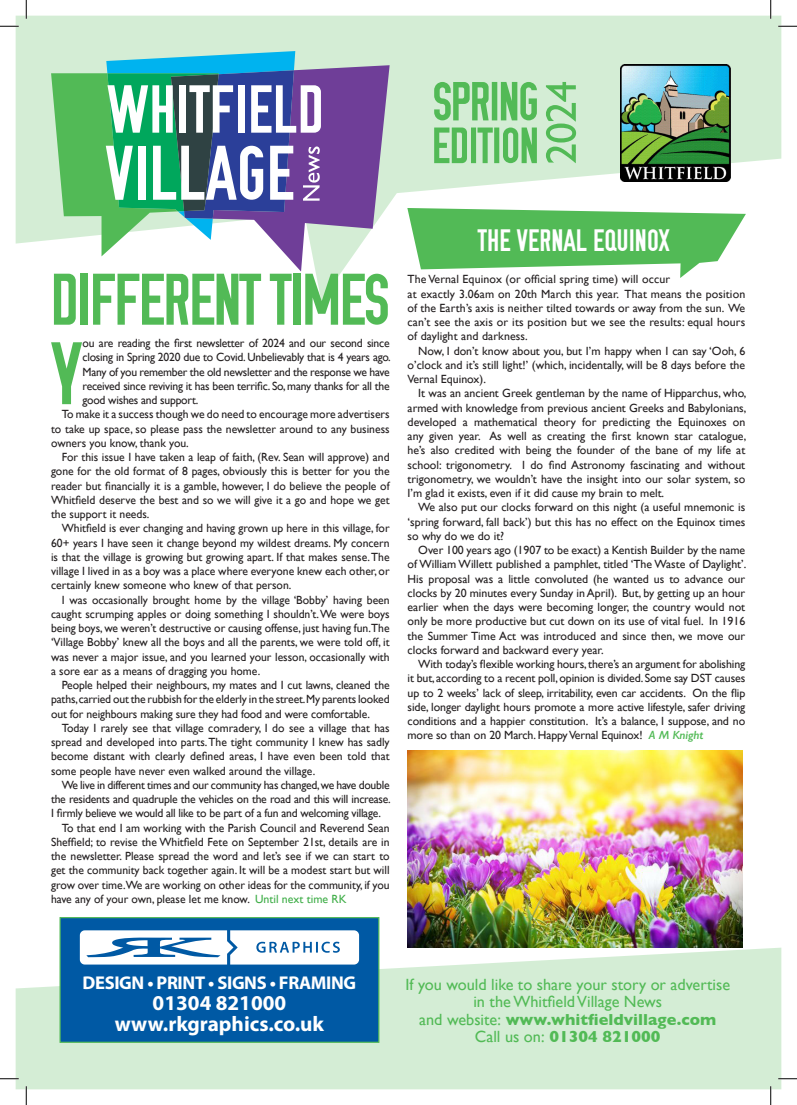
<style>
.page{position:relative;width:797px;height:1105px;background:#fff}
.page>*{position:absolute;margin:0;border:0;box-sizing:border-box;transform-origin:0 0}
.t1{font:88.25px "OSP DIN";color:#52ba56}
.t2{font:72.88px "OSP DIN";letter-spacing:-.03em;color:#52ba56}
.t3{font:31px "OSP DIN";color:#fff}
.t4{font:700 21.12px "Myriad Pro";color:#fff}
.t5{font:700 18.5px "Myriad Pro";letter-spacing:-.02em;color:#fff}
.t6{font:16.25px "Gill Sans";color:#52ba56}
.t7{font:700 16.25px "Gill Sans";color:#52ba56}
.t8{font:11.88px/14.2px "Gill Sans";color:#231f20;text-align:justify}
.t9{font:11.88px/14.2px "Gill Sans";color:#231f20;text-align:justify}
.s1{font-weight:600;font-style:italic;color:#52ba56}
.s2{color:#40ae49}
.s3{font-weight:400}
</style>
<div class="page">
<svg style="left:16px;top:16px;width:765px;height:285px;fill:#d4edd5"></svg>
<svg style="left:434px;top:128px;width:103px;height:35px;background:#87cf8a"></svg>
<svg style="left:434px;top:82px;width:103px;height:38px;background:#85ce88"></svg>
<svg style="left:546px;top:82px;width:30px;height:81px;background:#a1d9a4"></svg>
<svg style="left:16px;top:948px;width:765px;height:141px;background:#d7eed8"></svg>
<img style="left:620px;top:64px;width:110px;height:117px">
<svg style="left:106px;top:51px;width:189px;height:19px;background:#43c5e6"></svg>
<svg style="left:185px;top:65px;width:204px;height:207px;fill:#6f3e98"></svg>
<svg style="left:51px;top:70px;width:270px;height:186px"></svg>
<div style="left:59px;top:917px;width:320px;height:126px;background:#0059a4;border:1px solid #52ba56"></div>
<svg style="left:80px;top:930px;width:279px;height:34px;background:#d1e1ee"></svg>
<svg style="left:407px;top:208px;width:339px;height:70px"></svg>
<img style="left:407px;top:750px;width:335px;height:198px">
<svg style="left:0;top:25px;width:19px;height:2px"></svg>
<svg style="left:778px;top:25px;width:19px;height:2px"></svg>
<svg style="left:0;top:1078px;width:19px;height:1px"></svg>
<svg style="left:778px;top:1078px;width:19px;height:1px"></svg>
<svg style="left:25px;top:0;width:2px;height:19px"></svg>
<svg style="left:25px;top:1086px;width:2px;height:19px"></svg>
<svg style="left:770px;top:0;width:1px;height:19px"></svg>
<svg style="left:770px;top:1086px;width:1px;height:19px"></svg>
<p class="t3" style="left:478px;top:224px;width:193px">THE VERNAL EQUINOX</p>
<p class="t2" style="left:50px;top:263px;width:341px">DIFFERENT TIMES</p>
<p class="t9" style="left:407px;top:272px;width:264px">The Vernal Equinox (or official spring time) will occur</p>
<p class="t9" style="left:407px;top:286px;width:339px">at exactly 3.06am on 20th March this year. That means the position of the Earth’s axis is neither tilted towards or away from the sun. We can’t see the axis or its position but we see the results: equal hours of daylight and darkness.</p>
<p class="t9" style="left:407px;top:343px;width:339px;text-indent:11px">Now, I don’t know about you, but I’m happy when I can say ‘Ooh, 6 o’clock and it’s still light!’ (which, incidentally, will be 8 days before the Vernal Equinox).</p>
<p class="t9" style="left:407px;top:386px;width:340px;text-indent:11px">It was an ancient Greek gentleman by the name of Hipparchus, who, armed with knowledge from previous ancient Greeks and Babylonians, developed a mathematical theory for predicting the Equinoxes on any given year. As well as creating the first known star catalogue, he’s also credited with being the founder of the bane of my life at school: trigonometry. I do find Astronomy fascinating and without trigonometry, we wouldn’t have the insight into our solar system, so I’m glad it exists, even if it did cause my brain to melt.</p>
<p class="t9" style="left:407px;top:500px;width:339px;text-indent:11px">We also put our clocks forward on this night (a useful mnemonic is ‘spring forward, fall back’) but this has no effect on the Equinox times so why do we do it?</p>
<p class="t9" style="left:407px;top:543px;width:340px;text-indent:11px">Over 100 years ago (1907 to be exact) a Kentish Builder by the name of William Willett published a pamphlet, titled ‘The Waste of Daylight’.<br>His proposal was a little convoluted (he wanted us to advance our clocks by 20 minutes every Sunday in April). But, by getting up an hour earlier when the days were becoming longer, the country would not only be more productive but cut down on its use of vital fuel. In 1916 the Summer Time Act was introduced and since then, we move our clocks forward and backward every year.</p>
<p class="t9" style="left:407px;top:657px;width:339px;text-indent:11px">With today’s flexible working hours, there’s an argument for abolishing it but, according to a recent poll, opinion is divided. Some say DST causes up to 2 weeks’ lack of sleep, irritability, even car accidents. On the flip side, longer daylight hours promote a more active lifestyle, safer driving conditions and a happier constitution. It’s a balance, I suppose, and no more so than on 20 March. Happy Vernal Equinox! <span class="s1">A M Knight</span></p>
<p class="t1" style="left:51px;top:329px;width:33px">Y</p>
<p class="t8" style="left:83px;top:336px;width:310px">ou are reading the first newsletter of 2024 and our second since closing in Spring 2020 due to Covid. Unbelievably that is 4 years ago.<br>Many of you remember the old newsletter and the response we have received since reviving it has been terrific. So, many thanks for all the good wishes and support.</p>
<p class="t8" style="left:51px;top:407px;width:340px;text-indent:11px">To make it a success though we do need to encourage more advertisers to take up space, so please pass the newsletter around to any business owners you know, thank you.</p>
<p class="t8" style="left:51px;top:450px;width:340px;text-indent:11px">For this issue I have taken a leap of faith, (Rev. Sean will approve) and gone for the old format of 8 pages, obviously this is better for you the reader but financially it is a gamble, however, I do believe the people of Whitfield deserve the best and so we will give it a go and hope we get the support it needs.</p>
<p class="t8" style="left:51px;top:521px;width:340px;text-indent:11px">Whitfield is ever changing and having grown up here in this village, for 60+ years I have seen it change beyond my wildest dreams. My concern is that the village is growing but growing apart. If that makes sense. The village I lived in as a boy was a place where everyone knew each other, or certainly knew someone who knew of that person.</p>
<p class="t8" style="left:51px;top:593px;width:340px;text-indent:11px">I was occasionally brought home by the village ‘Bobby’ having been caught scrumping apples or doing something I shouldn’t. We were boys being boys, we weren’t destructive or causing offense, just having fun.The ‘Village Bobby’ knew all the boys and all the parents, we were told off, it was never a major issue, and you learned your lesson, occasionally with a sore ear as a means of dragging you home.</p>
<p class="t8" style="left:51px;top:678px;width:340px;text-indent:11px">People helped their neighbours, my mates and I cut lawns, cleaned the paths,carried out the rubbish for the elderly in the street.My parents looked out for neighbours making sure they had food and were comfortable.</p>
<p class="t8" style="left:51px;top:721px;width:340px;text-indent:11px">Today I rarely see that village comradery, I do see a village that has spread and developed into parts. The tight community I knew has sadly become distant with clearly defined areas, I have even been told that some people have never even walked around the village.</p>
<p class="t8" style="left:51px;top:778px;width:341px;text-indent:11px">We live in different times and our community has changed, we have double the residents and quadruple the vehicles on the road and this will increase.<br>I firmly believe we would all like to be part of a fun and welcoming village.</p>
<p class="t8" style="left:51px;top:821px;width:340px;text-indent:11px">To that end I am working with the Parish Council and Reverend Sean Sheffield; to revise the Whitfield Fete on September 21st, details are in the newsletter. Please spread the word and let’s see if we can start to get the community back together again. It will be a modest start but will grow over time.We are working on other ideas for the community, if you have any of your own, please let me know. <span class="s2">Until next time RK</span></p>
<p class="t5" style="left:83px;top:971px;width:275px">DESIGN • PRINT • SIGNS • FRAMING</p>
<p class="t4" style="left:153px;top:989px;width:135px">01304 821000</p>
<p class="t4" style="left:115px;top:1010px;width:211px">www.rkgraphics.co.uk</p>
<p class="t6" style="left:405px;top:975px;width:326px">If you would like to share your story or advertise</p>
<p class="t6" style="left:473px;top:992px;width:190px">in the Whitfield Village News</p>
<p class="t7" style="left:419px;top:1006px;width:299px"><span class="s3">and website:</span> www.whitfieldvillage.com</p>
<p class="t7" style="left:475px;top:1024px;width:187px"><span class="s3">Call us on:</span> 01304 821000</p>
</div>
